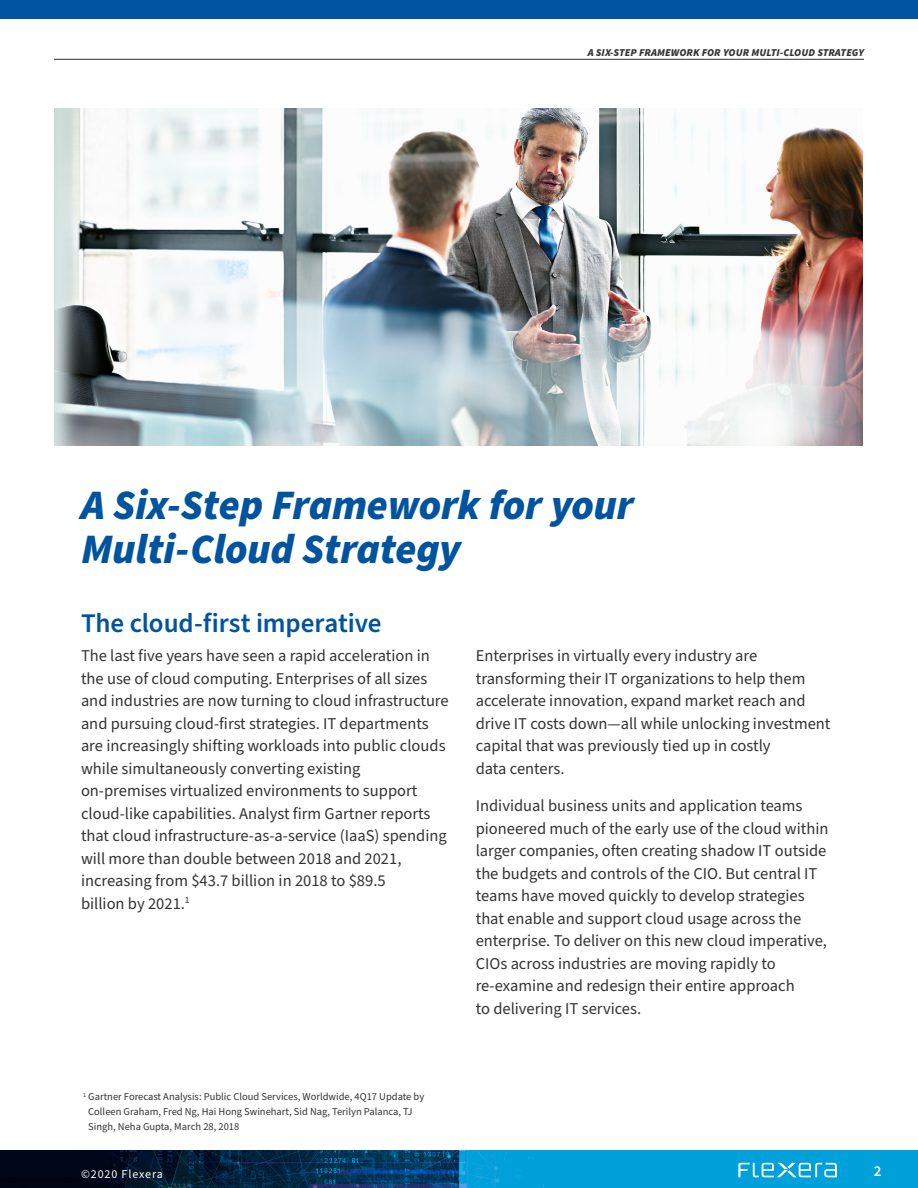
<style>
.page{position:relative;width:918px;height:1188px;background:#fff}
.page>*{position:absolute;margin:0;border:0;box-sizing:border-box;transform-origin:0 0}
.t1{font:italic 900 42px/44.4px "Source Sans Pro";letter-spacing:-.005em;color:#00549f}
.Subhead{font:600 27px "Source Sans Pro";letter-spacing:-.005em;color:#00549f}
.New_Intro_Copy_Black{font:16.5px/22.5px "Source Sans Pro";color:#333}
.t2{font:600 15px "Source Sans Pro";color:#fff}
.t3{font:12px "Source Sans Pro";letter-spacing:.075em;color:#fff}
.Body{font:10.5px/15px "Source Sans Pro";color:#333}
.t4{font:italic 900 10.5px "Source Sans Pro";letter-spacing:.01em;color:#333}
</style>
<div class="page">
<div style="left:0;top:0;width:918px;height:19px;background:#00549f"></div>
<img style="left:0;top:1150px;width:918px;height:38px">
<svg style="left:738px;top:1162px;width:102px;height:15px;background:#4abce4"></svg>
<hr style="left:54px;top:59px;width:810px;height:1px;background:#333">
<img style="left:55px;top:108px;width:808px;height:338px">
<p class="t4" style="left:588px;top:45px;width:278px">A SIX-STEP FRAMEWORK FOR YOUR MULTI-CLOUD STRATEGY</p>
<p class="t1" style="left:81px;top:483px;width:554px">A Six-Step Framework for your<br>Multi-Cloud Strategy</p>
<p class="Subhead" style="left:81px;top:605px;width:302px">The cloud-first imperative</p>
<p class="New_Intro_Copy_Black" style="left:81px;top:645px;width:369px">The last five years have seen a rapid acceleration in the use of cloud computing. Enterprises of all sizes and industries are now turning to cloud infrastructure and pursuing cloud-first strategies. IT departments are increasingly shifting workloads into public clouds while simultaneously converting existing on-premises virtualized environments to support cloud-like capabilities. Analyst firm Gartner reports that cloud infrastructure-as-a-service (IaaS) spending will more than double between 2018 and 2021, increasing from $43.7 billion in 2018 to $89.5<br>billion by 2021.<sup>1</sup></p>
<p class="New_Intro_Copy_Black" style="left:476px;top:645px;width:356px">Enterprises in virtually every industry are transforming their IT organizations to help them accelerate innovation, expand market reach and drive IT costs down—all while unlocking investment capital that was previously tied up in costly<br>data centers.</p>
<p class="New_Intro_Copy_Black" style="left:476px;top:795px;width:354px">Individual business units and application teams pioneered much of the early use of the cloud within larger companies, often creating shadow IT outside the budgets and controls of the CIO. But central IT teams have moved quickly to develop strategies that enable and support cloud usage across the enterprise. To deliver on this new cloud imperative, CIOs across industries are moving rapidly to re-examine and redesign their entire approach<br>to delivering IT services.</p>
<p class="Body" style="left:88px;top:1090px;width:337px;text-indent:-5px"><sup>1</sup> Gartner Forecast Analysis: Public Cloud Services, Worldwide, 4Q17 Update by<br>Colleen Graham, Fred Ng, Hai Hong Swinehart, Sid Nag, Terilyn Palanca, TJ<br>Singh, Neha Gupta, March 28, 2018</p>
<p class="t3" style="left:81px;top:1166px;width:83px">©2020 Flexera</p>
<p class="t2" style="left:874px;top:1161px;width:9px">2</p>
</div>
